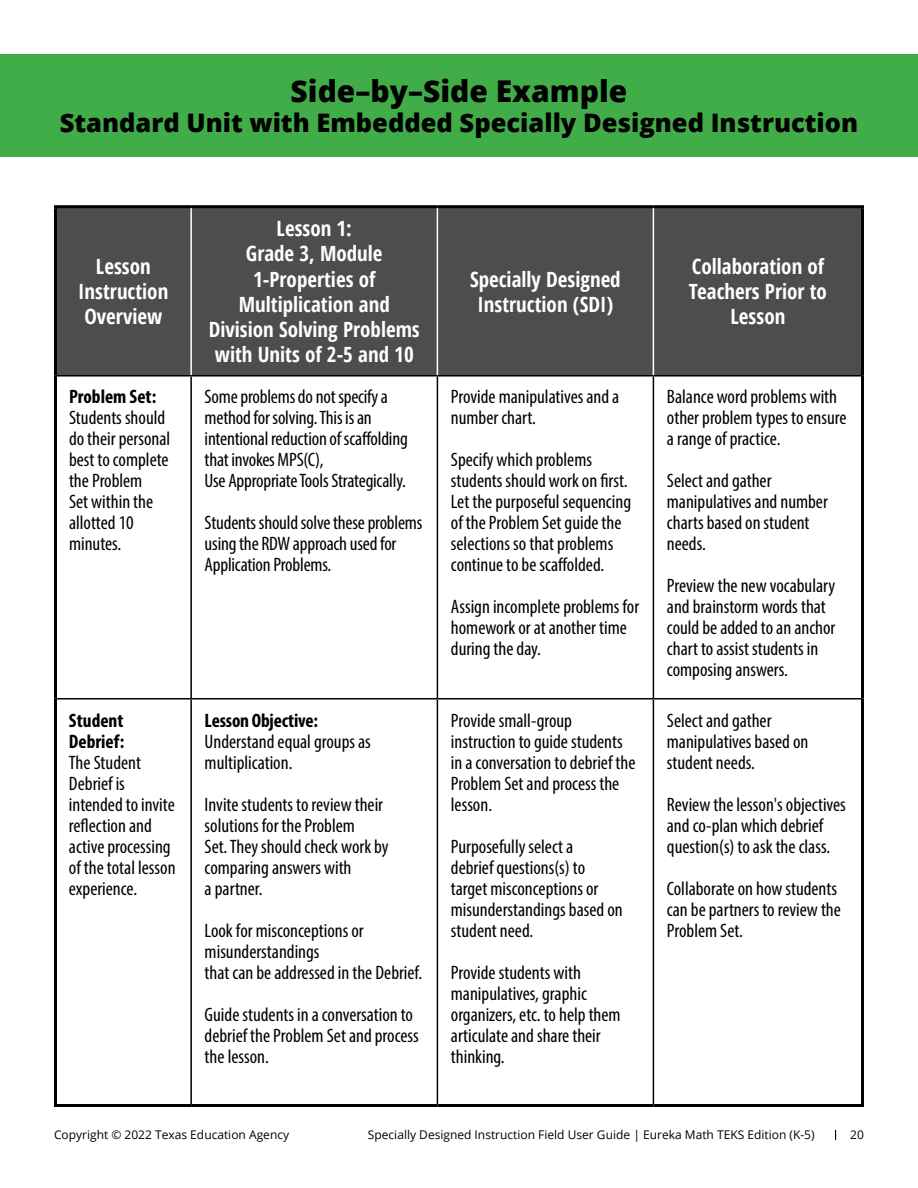
<style>
.page{position:relative;width:918px;height:1188px;background:#fff}
.page>*{position:absolute;margin:0;border:0;box-sizing:border-box;transform-origin:0 0}
.MAIN_HEADERS_-_TOC{font:800 30px "Open Sans";color:#000}
.MAIN_HEADERS_-_TOC-2{font:800 25.5px "Open Sans";color:#000}
.t1{font:700 21px/25.2px "Open Sans Condensed";color:#fff;text-align:center}
.t2{font:condensed 19.5px/21px "Myriad Pro";color:#000}
.t3{font:700 condensed 19.5px/21px "Myriad Pro";color:#000}
.t4{font:12px "Open Sans";color:#000}
.s1{font-weight:700}
</style>
<div class="page">
<div style="left:0;top:54px;width:918px;height:103px;background:#41ad49"></div>
<div style="left:57px;top:208px;width:804px;height:167px;background:#4d4d4f"></div>
<hr style="left:57px;top:375px;width:134px;height:2px;background:#000">
<hr style="left:191px;top:375px;width:246px;height:2px;background:#000">
<hr style="left:437px;top:375px;width:216px;height:2px;background:#000">
<hr style="left:653px;top:375px;width:208px;height:2px;background:#000">
<hr style="left:54px;top:376px;width:3px;height:323px;background:#000">
<hr style="left:861px;top:376px;width:3px;height:323px;background:#000">
<hr style="left:54px;top:699px;width:3px;height:405px;background:#000">
<hr style="left:861px;top:699px;width:3px;height:405px;background:#000">
<hr style="left:54px;top:205px;width:137px;height:3px;background:#000">
<hr style="left:54px;top:208px;width:3px;height:168px;background:#000">
<hr style="left:191px;top:205px;width:246px;height:3px;background:#000">
<hr style="left:437px;top:205px;width:216px;height:3px;background:#000">
<hr style="left:653px;top:205px;width:211px;height:3px;background:#000">
<hr style="left:861px;top:208px;width:3px;height:168px;background:#000">
<hr style="left:190px;top:208px;width:2px;height:167px;background:#fff">
<hr style="left:437px;top:208px;width:1px;height:167px;background:#fff">
<hr style="left:653px;top:208px;width:1px;height:167px;background:#fff">
<hr style="left:190px;top:377px;width:2px;height:321px;background:#000">
<hr style="left:437px;top:377px;width:1px;height:321px;background:#000">
<hr style="left:653px;top:377px;width:1px;height:321px;background:#000">
<hr style="left:190px;top:700px;width:2px;height:404px;background:#000">
<hr style="left:437px;top:700px;width:1px;height:404px;background:#000">
<hr style="left:653px;top:700px;width:1px;height:404px;background:#000">
<hr style="left:54px;top:1104px;width:137px;height:3px;background:#000">
<hr style="left:191px;top:1104px;width:246px;height:3px;background:#000">
<hr style="left:437px;top:1104px;width:216px;height:3px;background:#000">
<hr style="left:653px;top:1104px;width:211px;height:3px;background:#000">
<hr style="left:57px;top:698px;width:134px;height:2px;background:#000">
<hr style="left:191px;top:698px;width:246px;height:2px;background:#000">
<hr style="left:437px;top:698px;width:216px;height:2px;background:#000">
<hr style="left:653px;top:698px;width:208px;height:2px;background:#000">
<p class="MAIN_HEADERS_-_TOC" style="left:291px;top:68px;width:338px">Side–by–Side Example</p>
<p class="MAIN_HEADERS_-_TOC-2" style="left:60px;top:103px;width:800px">Standard Unit with Embedded Specially Designed Instruction</p>
<p class="t1" style="left:78px;top:253px;width:92px">Lesson<br>Instruction<br>Overview</p>
<p class="t3" style="left:69px;top:386px;width:89px">Problem Set:</p>
<p class="t2" style="left:69px;top:407px;width:103px">Students should do their personal best to complete the Problem<br>Set within the allotted 10 minutes.</p>
<p class="t3" style="left:69px;top:710px;width:57px">Student<br>Debrief:</p>
<p class="t2" style="left:69px;top:752px;width:108px">The Student<br>Debrief is intended to invite reflection and active processing of the total lesson experience.</p>
<p class="t1" style="left:277px;top:216px;width:77px">Lesson 1:</p>
<p class="t1" style="left:246px;top:241px;width:138px">Grade 3, Module</p>
<p class="t1" style="left:253px;top:266px;width:124px">1-Properties of</p>
<p class="t1" style="left:239px;top:291px;width:153px">Multiplication and</p>
<p class="t1" style="left:209px;top:316px;width:213px">Division Solving Problems</p>
<p class="t1" style="left:215px;top:342px;width:200px">with Units of 2-5 and 10</p>
<p class="t2" style="left:205px;top:386px;width:185px">Some problems do not specify a method for solving. This is an</p>
<p class="t2" style="left:205px;top:428px;width:205px">intentional reduction of scaffolding that invokes MPS(C),</p>
<p class="t2" style="left:205px;top:470px;width:203px">Use Appropriate Tools Strategically.</p>
<p class="t2" style="left:205px;top:512px;width:219px">Students should solve these problems using the RDW approach used for<br>Application Problems.</p>
<p class="t2" style="left:205px;top:710px;width:168px"><span class="s1">Lesson Objective:<br></span>Understand equal groups as multiplication.</p>
<p class="t2" style="left:205px;top:794px;width:180px">Invite students to review their solutions for the Problem</p>
<p class="t2" style="left:205px;top:836px;width:186px">Set. They should check work by comparing answers with</p>
<p class="t2" style="left:205px;top:878px;width:59px">a partner.</p>
<p class="t2" style="left:205px;top:920px;width:161px">Look for misconceptions or misunderstandings</p>
<p class="t2" style="left:205px;top:962px;width:219px">that can be addressed in the Debrief.</p>
<p class="t2" style="left:205px;top:1004px;width:216px">Guide students in a conversation to debrief the Problem Set and process the lesson.</p>
<p class="t1" style="left:470px;top:266px;width:152px">Specially Designed<br>Instruction (SDI)</p>
<p class="t2" style="left:451px;top:386px;width:170px">Provide manipulatives and a number chart.</p>
<p class="t2" style="left:451px;top:449px;width:182px">Specify which problems students should work on first.<br>Let the purposeful sequencing of the Problem Set guide the selections so that problems continue to be scaffolded.</p>
<p class="t2" style="left:451px;top:596px;width:190px">Assign incomplete problems for homework or at another time during the day.</p>
<p class="t2" style="left:451px;top:710px;width:186px">Provide small-group instruction to guide students in a conversation to debrief the<br>Problem Set and process the lesson.</p>
<p class="t2" style="left:451px;top:836px;width:173px">Purposefully select a<br>debrief questions(s) to target misconceptions or misunderstandings based on student need.</p>
<p class="t2" style="left:451px;top:962px;width:171px">Provide students with manipulatives, graphic organizers, etc. to help them articulate and share their thinking.</p>
<p class="t1" style="left:689px;top:253px;width:140px">Collaboration of<br>Teachers Prior to<br>Lesson</p>
<p class="t2" style="left:667px;top:386px;width:181px">Balance word problems with other problem types to ensure a range of practice.</p>
<p class="t2" style="left:667px;top:470px;width:162px">Select and gather manipulatives and number charts based on student needs.</p>
<p class="t2" style="left:667px;top:575px;width:170px">Preview the new vocabulary and brainstorm words that could be added to an anchor chart to assist students in composing answers.</p>
<p class="t2" style="left:667px;top:710px;width:143px">Select and gather manipulatives based on student needs.</p>
<p class="t2" style="left:667px;top:794px;width:180px">Review the lesson's objectives and co-plan which debrief question(s) to ask the class.</p>
<p class="t2" style="left:667px;top:878px;width:176px">Collaborate on how students can be partners to review the<br>Problem Set.</p>
<p class="t4" style="left:54px;top:1126px;width:237px">Copyright © 2022 Texas Education Agency</p>
<p class="t4" style="left:368px;top:1126px;width:448px">Specially Designed Instruction Field User Guide | Eureka Math TEKS Edition (K-5)</p>
<p class="t4" style="left:850px;top:1126px;width:15px">20</p>
</div>
